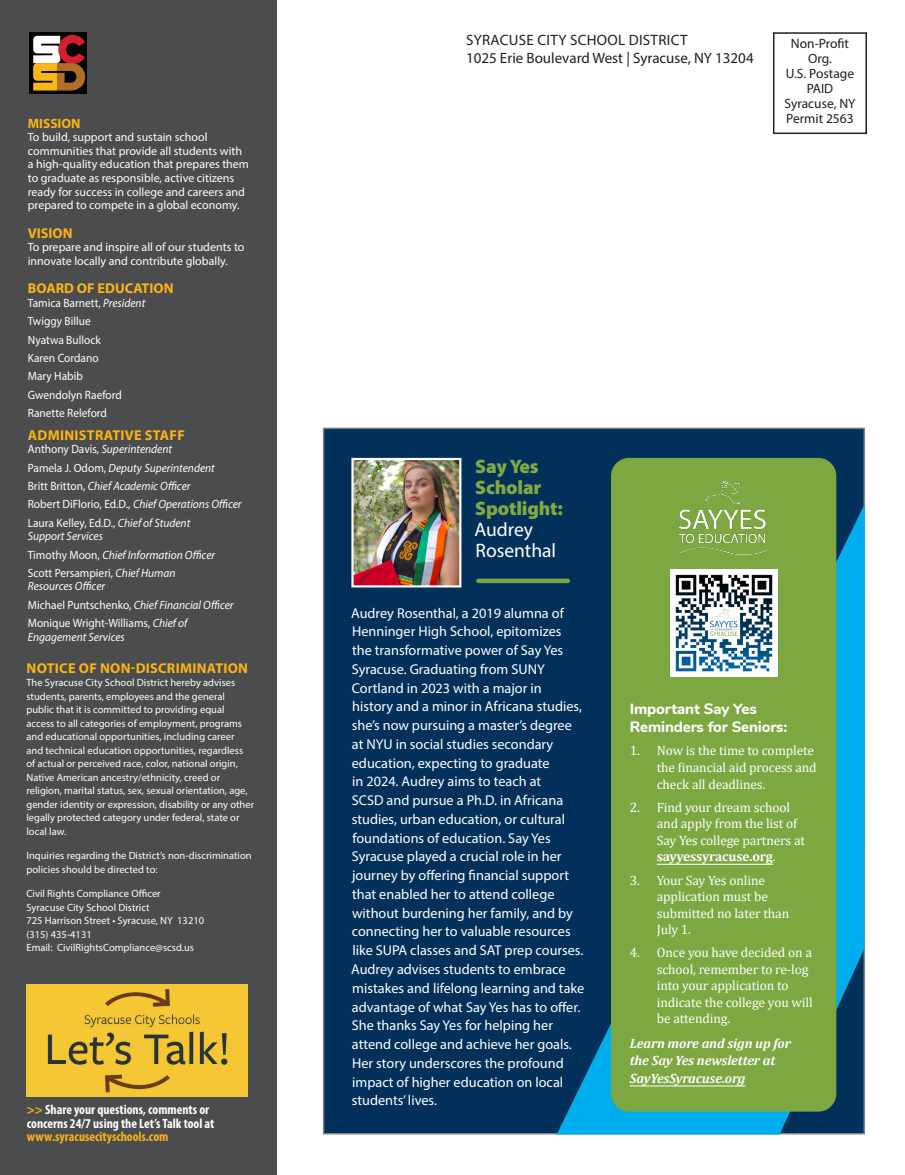
<style>
.page{position:relative;width:905px;height:1175px;background:#fff}
.page>*{position:absolute;margin:0;border:0;box-sizing:border-box;transform-origin:0 0}
.t1{font:900 19.5px/21px "Myriad Pro";letter-spacing:-.01em;color:#82a940}
.t2{font:19.5px/21px "Myriad Pro";color:#fff}
.t3{font:15px/18px "Myriad Pro";color:#231f20}
.t4{font:800 15px/18px "Nunito";letter-spacing:-.01em;color:#fff}
.t5{font:14.25px/18.8px "Myriad Pro";color:#fff}
.t6{font:700 14.25px "Myriad Pro";letter-spacing:.02em;color:#fbb416}
.t7{font:700 14.25px "Myriad Pro";color:#fbb416}
.t8{font:13.5px/16.5px "Cambria";letter-spacing:-.01em;color:#fff}
.t9{font:700 condensed 13.5px/13.5px "Myriad Pro";color:#fff}
.t10{font:italic 700 13.5px/17.7px "Cambria";letter-spacing:-.01em;color:#fff}
.t11{font:13.5px/15px "Myriad Pro";color:#231f20;text-align:center}
.t12{font:700 condensed 13.5px "Myriad Pro";color:#fbb416}
.t13{font:700 13.5px "Myriad Pro";color:#fbb416}
.t14{font:italic 12px/18.3px "Myriad Pro";color:#fff;scale:.95 1}
.t15{font:12px/13.5px "Myriad Pro";color:#fff}
.t16{font:12px/18.3px "Myriad Pro";color:#fff;scale:.95 1}
.t17{font:10.5px/13.5px "Myriad Pro";color:#fff}
.s1{font-style:italic}
.s2{font-style:normal}
.s3{color:#fbb416}
.s4{font-weight:700}
</style>
<div class="page">
<div style="left:773px;top:32px;width:93px;height:102px;border:2px solid #231f20"></div>
<div style="left:0;top:0;width:276px;height:1174px;background:#4b4c4d"></div>
<div style="left:30px;top:32px;width:57px;height:62px;background:#040503"></div>
<svg style="left:33px;top:35px;width:52px;height:56px"></svg>
<img style="left:27px;top:984px;width:220px;height:112px">
<div style="left:323px;top:427px;width:542px;height:707px;background:#01315b;border:2px solid #808185"></div>
<svg style="left:556px;top:503px;width:309px;height:631px"></svg>
<div style="left:611px;top:458px;width:225px;height:653px;background:#7ca741;border-radius:18px"></div>
<img style="left:678px;top:481px;width:90px;height:75px">
<img style="left:354px;top:461px;width:104px;height:123px">
<div style="left:351px;top:458px;width:110px;height:129px;border:2px solid #fff"></div>
<hr style="left:656px;top:863px;width:116px;height:1px;background:#fff">
<hr style="left:629px;top:1085px;width:116px;height:1px;background:#fff">
<div style="left:478px;top:578px;width:90px;height:5px;background:#7ca741"></div>
<img style="left:670px;top:569px;width:107px;height:107px">
<p class="t13" style="left:28px;top:115px;width:54px">MISSION</p>
<p class="t15" style="left:28px;top:130px;width:223px">To build, support and sustain school communities that provide all students with a high-quality education that prepares them to graduate as responsible, active citizens ready for success in college and careers and prepared to compete in a global economy.</p>
<p class="t6" style="left:28px;top:223px;width:46px">VISION</p>
<p class="t15" style="left:28px;top:240px;width:218px">To prepare and inspire all of our students to innovate locally and contribute globally.</p>
<p class="t7" style="left:28px;top:279px;width:147px">BOARD OF EDUCATION</p>
<p class="t16" style="left:28px;top:293px;width:125px">Tamica Barnett, <span class="s1">President<br></span>Twiggy Billue<br>Nyatwa Bullock<br>Karen Cordano<br>Mary Habib<br>Gwendolyn Raeford<br>Ranette Releford</p>
<p class="t6" style="left:28px;top:425px;width:158px">ADMINISTRATIVE STAFF</p>
<p class="t14" style="left:28px;top:440px;width:226px"><span class="s2">Anthony Davis,</span> Superintendent<br><span class="s2">Pamela J. Odom,</span> Deputy Superintendent<br><span class="s2">Britt Britton,</span> Chief Academic Officer<br><span class="s2">Robert DiFlorio, Ed.D.,</span> Chief Operations Officer <span class="s2">Laura Kelley, Ed.D.,</span> Chief of Student</p>
<p class="t14" style="left:28px;top:527px;width:199px">Support Services<br><span class="s2">Timothy Moon,</span> Chief Information Officer<br><span class="s2">Scott Persampieri,</span> Chief Human</p>
<p class="t14" style="left:28px;top:577px;width:218px">Resources Officer<br><span class="s2">Michael Puntschenko,</span> Chief Financial Officer<br><span class="s2">Monique Wright-Williams,</span> Chief of</p>
<p class="t14" style="left:28px;top:627px;width:104px">Engagement Services</p>
<p class="t6" style="left:27px;top:658px;width:223px">NOTICE OF NON-DISCRIMINATION</p>
<p class="t17" style="left:26px;top:676px;width:229px">The Syracuse City School District hereby advises students, parents, employees and the general public that it is committed to providing equal access to all categories of employment, programs and educational opportunities, including career<br>and technical education opportunities, regardless of actual or perceived race, color, national origin, Native American ancestry/ethnicity, creed or religion, marital status, sex, sexual orientation, age, gender identity or expression, disability or any other legally protected category under federal, state or local law.</p>
<p class="t17" style="left:26px;top:848px;width:227px">Inquiries regarding the District’s non-discrimination policies should be directed to:</p>
<p class="t17" style="left:26px;top:886px;width:179px">Civil Rights Compliance Officer<br>Syracuse City School District<br>725 Harrison Street • Syracuse, NY 13210 (315) 435-4131<br>Email: CivilRightsCompliance@scsd.us</p>
<p class="t9" style="left:27px;top:1102px;width:189px"><span class="s3">&gt;&gt;</span> Share your questions, comments or concerns 24/7 using the Let’s Talk tool at</p>
<p class="t12" style="left:27px;top:1128px;width:143px">www.syracusecityschools.com</p>
<p class="t3" style="left:466px;top:30px;width:289px">SYRACUSE CITY SCHOOL DISTRICT<br>1025 Erie Boulevard West | Syracuse, NY 13204</p>
<p class="t11" style="left:784px;top:36px;width:72px">Non-Profit<br>Org.<br>U.S. Postage<br>PAID<br>Syracuse, NY<br>Permit 2563</p>
<h1 class="t1" style="left:475px;top:454px;width:89px">Say Yes<br>Scholar<br>Spotlight:</h1>
<h1 class="t2" style="left:474px;top:518px;width:83px">Audrey<br>Rosenthal</h1>
<p class="t5" style="left:351px;top:603px;width:235px">Audrey Rosenthal, a 2019 alumna of Henninger High School, epitomizes<br>the transformative power of Say Yes Syracuse. Graduating from SUNY Cortland in 2023 with a major in history and a minor in Africana studies, she’s now pursuing a master’s degree at NYU in social studies secondary education, expecting to graduate<br>in 2024. Audrey aims to teach at<br>SCSD and pursue a Ph.D. in Africana studies, urban education, or cultural foundations of education. Say Yes Syracuse played a crucial role in her journey by offering financial support that enabled her to attend college without burdening her family, and by connecting her to valuable resources like SUPA classes and SAT prep courses.<br>Audrey advises students to embrace mistakes and lifelong learning and take advantage of what Say Yes has to offer.<br>She thanks Say Yes for helping her attend college and achieve her goals.<br>Her story underscores the profound impact of higher education on local students’ lives.</p>
<p class="t4" style="left:629px;top:699px;width:159px">Important Say Yes<br>Reminders for Seniors:</p>
<p class="t8" style="left:656px;top:742px;width:161px;text-indent:-27px">1. Now is the time to complete the financial aid process and check all deadlines.</p>
<p class="t8" style="left:656px;top:799px;width:150px;text-indent:-27px">2. Find your dream school and apply from the list of<br>Say Yes college partners at <span class="s4">sayyessyracuse.org</span>.</p>
<p class="t8" style="left:656px;top:871px;width:134px;text-indent:-27px">3. Your Say Yes online application must be submitted no later than<br>July 1.</p>
<p class="t8" style="left:656px;top:944px;width:157px;text-indent:-27px">4. Once you have decided on a school, remember to re-log into your application to indicate the college you will be attending.</p>
<p class="t10" style="left:629px;top:1033px;width:163px">Learn more and sign up for the Say Yes newsletter at<br>SayYesSyracuse.org</p>
</div>
